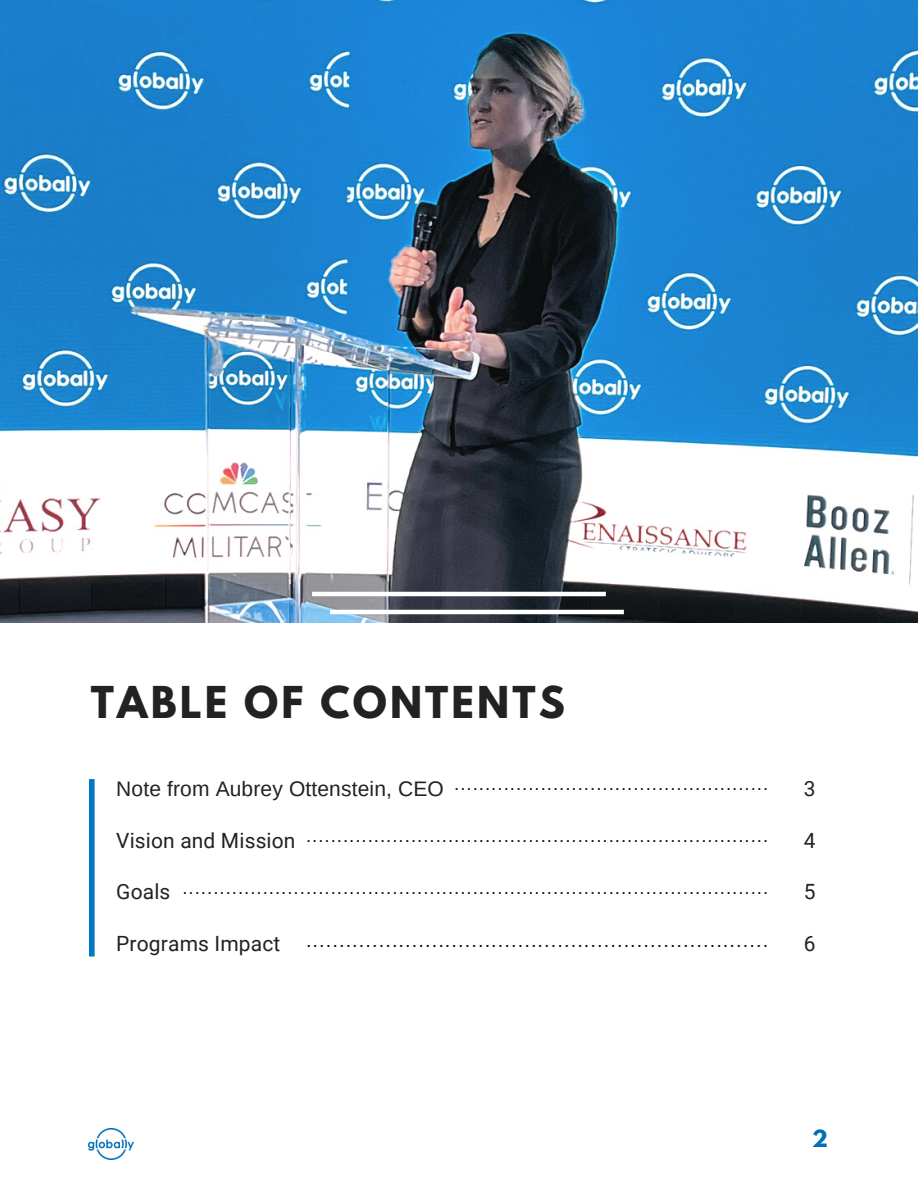
<style>
.page{position:relative;width:918px;height:1188px;background:#fff}
.page>*{position:absolute;margin:0;border:0;box-sizing:border-box;transform-origin:0 0}
.t1{font:700 38.85px "League Spartan";letter-spacing:.08em;color:#222}
.t2{font:21px "Roboto";letter-spacing:.01em;color:#222}
.t3{font:21px "Arimo";letter-spacing:.005em;color:#222}
.t4{font:700 21px "League Spartan";color:#0070ba}
.t5{font:19.35px "Roboto";color:#000}
.t6{font:18px "Roboto";color:#000}
</style>
<div class="page">
<img style="left:0;top:0;width:918px;height:622px">
<hr style="left:312px;top:592px;width:294px;height:4px;background:#fff">
<div style="left:89px;top:779px;width:6px;height:178px;background:#0178c2"></div>
<hr style="left:330px;top:610px;width:294px;height:4px;background:#fff">
<img style="left:89px;top:1129px;width:45px;height:30px">
<p class="t1" style="left:91px;top:683px;width:476px">TABLE OF CONTENTS</p>
<p class="t3" style="left:116px;top:777px;width:329px">Note from Aubrey Ottenstein, CEO</p>
<p class="t2" style="left:116px;top:828px;width:181px">Vision and Mission</p>
<p class="t2" style="left:116px;top:880px;width:56px">Goals</p>
<p class="t2" style="left:116px;top:932px;width:166px">Programs Impact</p>
<p class="t6" style="left:455px;top:773px;width:315px">...................................................</p>
<p class="t6" style="left:306px;top:825px;width:463px">...........................................................................</p>
<p class="t6" style="left:183px;top:877px;width:587px">...............................................................................................</p>
<p class="t5" style="left:306px;top:929px;width:463px">......................................................................</p>
<p class="t2" style="left:804px;top:776px;width:13px">3</p>
<p class="t2" style="left:804px;top:828px;width:13px">4</p>
<p class="t2" style="left:804px;top:880px;width:13px">5</p>
<p class="t2" style="left:804px;top:932px;width:13px">6</p>
<p class="t4" style="left:812px;top:1128px;width:17px">2</p>
</div>
